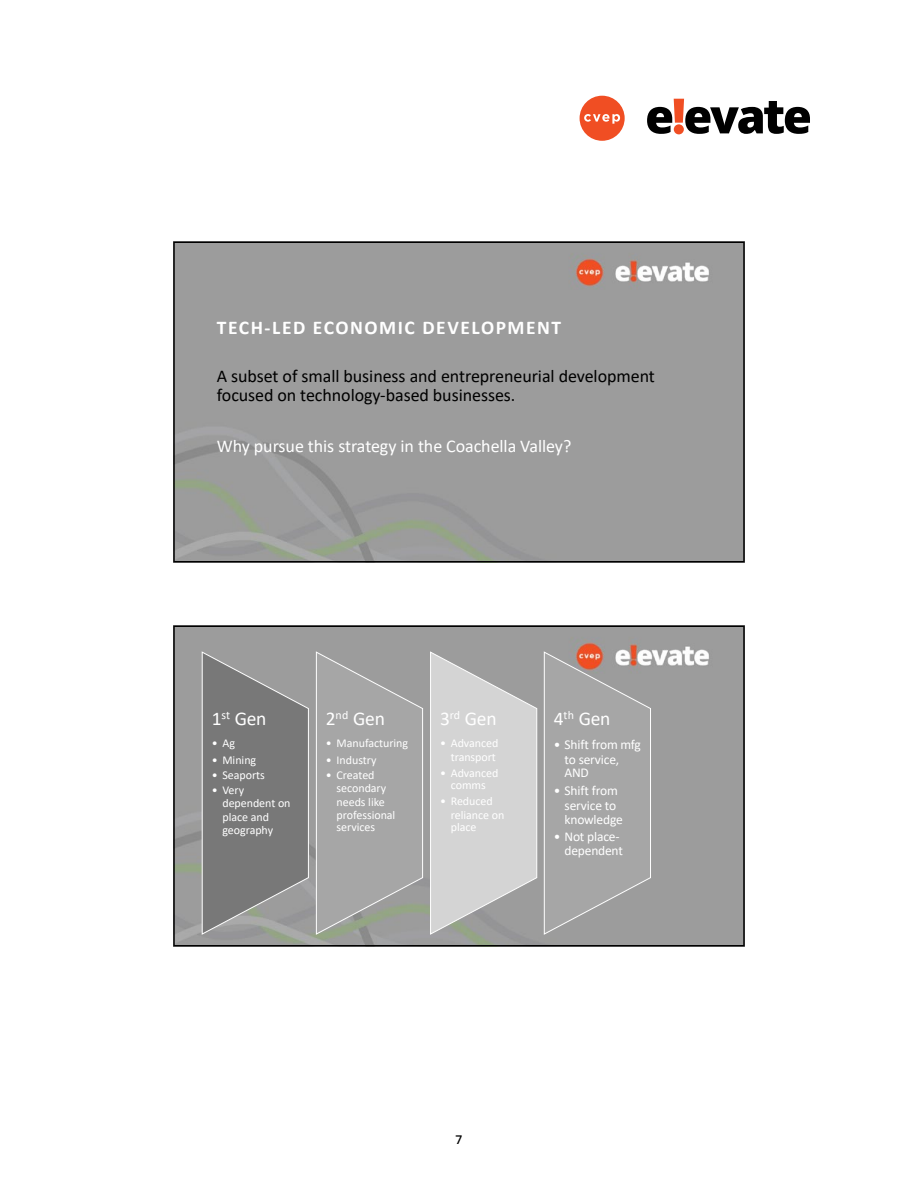
<style>
.page{position:relative;width:918px;height:1188px;background:#fff}
.page>*{position:absolute;margin:0;border:0;box-sizing:border-box;transform-origin:0 0}
.t1{font:700 19.5px "Calibri";letter-spacing:.075em;color:#fff}
.t2{font:19.5px "Calibri";letter-spacing:-.015em;color:#fff}
.t3{font:18px/19.5px "Calibri";letter-spacing:-.005em;color:#000}
.t4{font:18px "Calibri";letter-spacing:-.005em;color:#fff}
.t5{font:13.5px/15.1px "Calibri";letter-spacing:-.015em;color:#fff;text-align:right}
.t6{font:12px/13.5px "Calibri";letter-spacing:-.005em;color:#fff}
.t7{font:600 12px "Open Sans";color:#000}
</style>
<div class="page">
<svg style="left:647px;top:99px;width:163px;height:35px"></svg>
<div style="left:674px;top:124px;width:10px;height:10px;background:#f04e23;border-radius:50%"></div>
<div style="left:580px;top:96px;width:45px;height:45px;background:#f04e23;border-radius:50%"></div>
<svg style="left:584px;top:114px;width:36px;height:10px"></svg>
<div style="left:176px;top:245px;width:566px;height:314px;background:#9c9c9c"></div>
<div style="left:173px;top:242px;width:572px;height:320px;border:2px solid #000"></div>
<div style="left:176px;top:629px;width:566px;height:314px;background:#9c9c9c"></div>
<svg style="left:201px;top:651px;width:108px;height:284px;background:#828282"></svg>
<svg style="left:316px;top:651px;width:107px;height:284px;background:#a5a6a5"></svg>
<svg style="left:430px;top:651px;width:107px;height:284px;background:#c9c9c9"></svg>
<svg style="left:544px;top:651px;width:107px;height:284px;background:#a8a5a5"></svg>
<div style="left:173px;top:626px;width:572px;height:320px;border:2px solid #000"></div>
<h1 class="t1" style="left:217px;top:313px;width:346px">TECH-LED ECONOMIC DEVELOPMENT</h1>
<h2 class="t3" style="left:217px;top:365px;width:440px">A subset of small business and entrepreneurial development focused on technology-based businesses.</h2>
<h2 class="t4" style="left:217px;top:433px;width:356px">Why pursue this strategy in the Coachella Valley?</h2>
<h1 class="t2" style="left:212px;top:704px;width:56px">1<sup>st</sup> Gen</h1>
<p class="t6" style="left:212px;top:736px;width:25px">• Ag</p>
<p class="t6" style="left:212px;top:753px;width:46px">• Mining</p>
<p class="t6" style="left:212px;top:767px;width:55px">• Seaports</p>
<p class="t6" style="left:222px;top:783px;width:70px;text-indent:-11px">• Very dependent on place and geography</p>
<h1 class="t2" style="left:326px;top:704px;width:61px">2<sup>nd</sup> Gen</h1>
<p class="t6" style="left:326px;top:736px;width:84px">• Manufacturing</p>
<p class="t6" style="left:326px;top:753px;width:52px">• Industry</p>
<p class="t6" style="left:337px;top:767px;width:60px;text-indent:-11px">• Created secondary needs like professional</p>
<p class="t6" style="left:337px;top:820px;width:40px">services</p>
<h1 class="t2" style="left:440px;top:704px;width:58px">3<sup>rd</sup> Gen</h1>
<p class="t6" style="left:440px;top:736px;width:60px;text-align:right">• Advanced transport</p>
<p class="t6" style="left:440px;top:767px;width:60px;line-height:12.3px;text-align:center">• Advanced comms</p>
<p class="t6" style="left:451px;top:794px;width:55px;text-indent:-11px">• Reduced reliance on</p>
<p class="t6" style="left:451px;top:820px;width:27px">place</p>
<h1 class="t2" style="left:554px;top:704px;width:58px">4<sup>th</sup> Gen</h1>
<p class="t5" style="left:565px;top:736px;width:78px;text-align:left;text-indent:-11px">• Shift from mfg to service,</p>
<p class="t5" style="left:565px;top:765px;width:26px">AND</p>
<p class="t5" style="left:554px;top:783px;width:66px">• Shift from service to</p>
<p class="t5" style="left:565px;top:811px;width:60px">knowledge</p>
<p class="t5" style="left:554px;top:830px;width:71px;line-height:13.6px">• Not place&shy;dependent</p>
<p class="t7" style="left:456px;top:1131px;width:8px">7</p>
</div>
